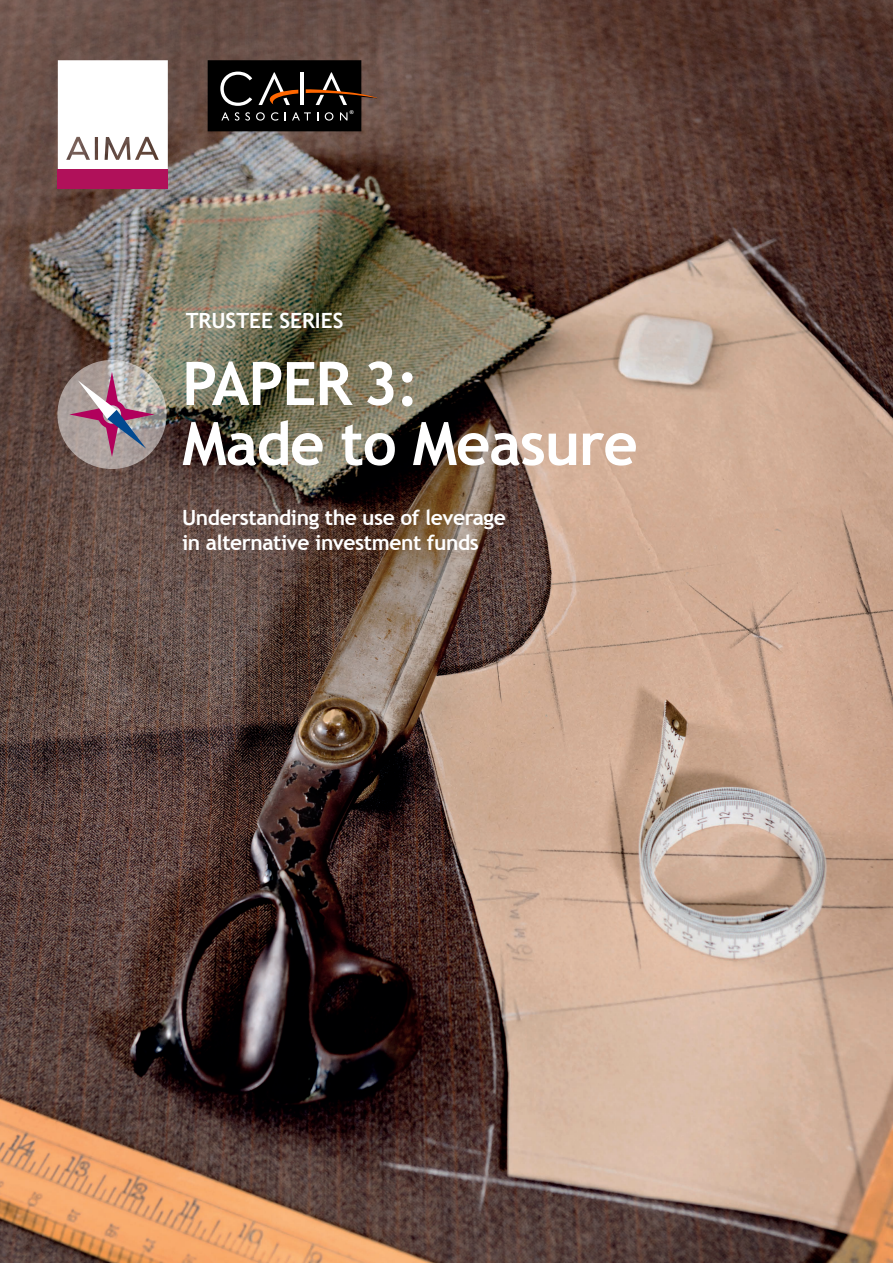
<style>
.page{position:relative;width:893px;height:1263px;background:#fff}
.page>*{position:absolute;margin:0;border:0;box-sizing:border-box;transform-origin:0 0}
.t1{font:700 60px/60px "Trebuchet MS";letter-spacing:-.02em;color:#fff}
.t2{font:700 21px/25.2px "Trebuchet MS";letter-spacing:-.02em;color:#fff}
.t3{font:700 21px "Trebuchet MS";color:#fff}
.t4{font:700 5.25px "Gill Sans";color:#fff}
</style>
<div class="page">
<img style="left:0;top:0;width:893px;height:1263px">
<svg style="left:57px;top:360px;width:110px;height:109px;background:#aba39f"></svg>
<svg style="left:69px;top:372px;width:86px;height:85px;background:#aa909b"></svg>
<svg style="left:58px;top:60px;width:110px;height:110px"></svg>
<div style="left:58px;top:170px;width:110px;height:19px;background:#b0115a"></div>
<svg style="left:208px;top:60px;width:170px;height:71px;background:#231c19"></svg>
<hr style="left:300px;top:72px;width:4px;height:33px;background:#fff">
<p class="t4" style="left:350px;top:110px;width:5px">®</p>
<p class="t3" style="left:186px;top:307px;width:159px">TRUSTEE SERIES</p>
<h1 class="t1" style="left:182px;top:354px;width:457px">PAPER 3:<br>Made to Measure</h1>
<p class="t2" style="left:182px;top:505px;width:325px">Understanding the use of leverage in alternative investment funds</p>
</div>
